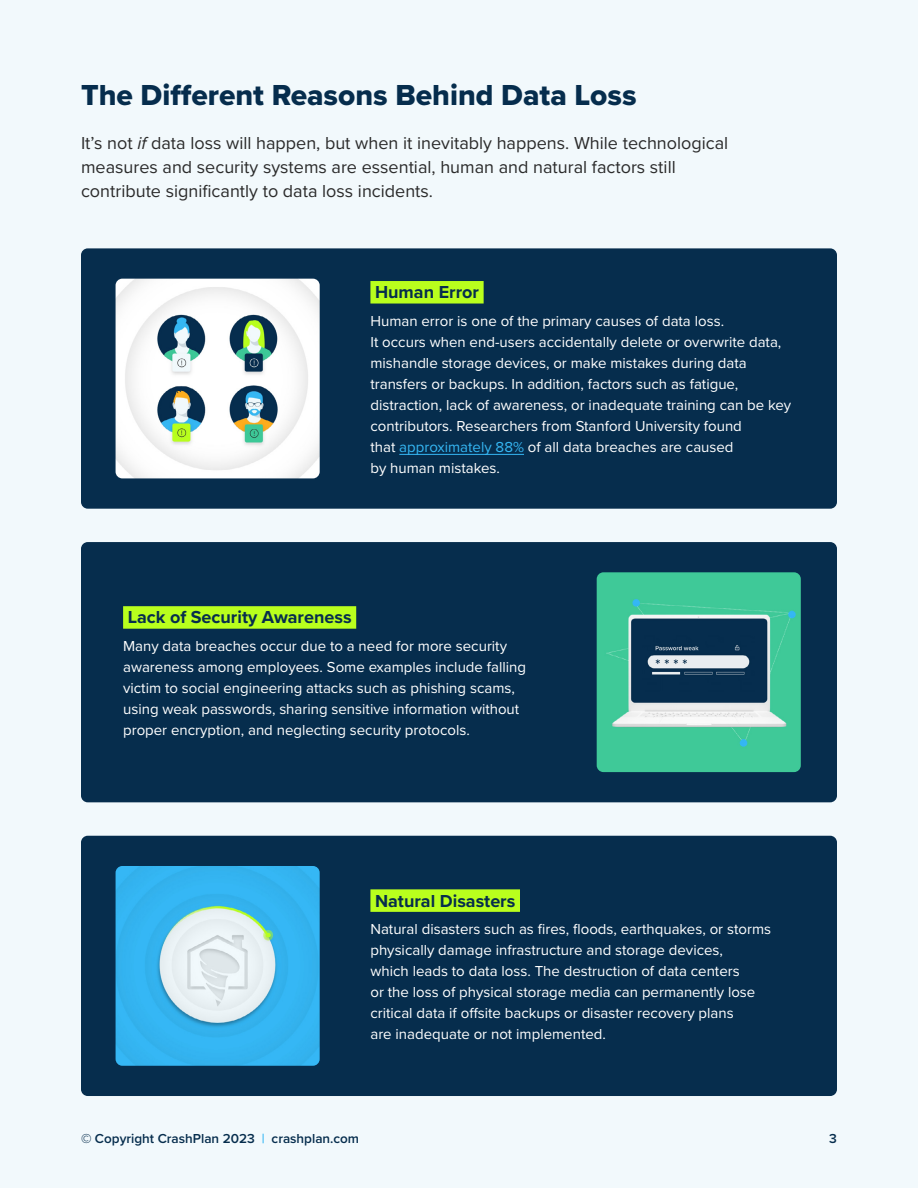
<style>
.page{position:relative;width:918px;height:1188px;background:#f2f9fc}
.page>*{position:absolute;margin:0;border:0;box-sizing:border-box;transform-origin:0 0}
.t1{font:30px "Proxima Nova Extrabld";color:#062d4d}
.t2{font:18px/24px "Proxima Nova";color:#2b2b2b}
.t3{font:700 18px "Proxima Nova";color:#062d4d}
.t4{font:15px/21px "Proxima Nova";color:#fff}
.t5{font:600 13.5px "Proxima Nova";color:#062d4d}
.s1{font-style:italic}
.s2{color:#35b7f4}
</style>
<div class="page">
<div style="left:81px;top:248px;width:756px;height:261px;background:#062d4d;border-radius:7px"></div>
<div style="left:81px;top:542px;width:756px;height:260px;background:#062d4d;border-radius:7px"></div>
<div style="left:81px;top:836px;width:756px;height:260px;background:#062d4d;border-radius:7px"></div>
<div style="left:370px;top:281px;width:114px;height:23px;background:#b9ff1d"></div>
<hr style="left:399px;top:454px;width:125px;height:1px;background:#35b7f4">
<div style="left:123px;top:606px;width:233px;height:23px;background:#b9ff1d"></div>
<div style="left:370px;top:889px;width:150px;height:23px;background:#b9ff1d"></div>
<img style="left:116px;top:279px;width:204px;height:199px">
<img style="left:597px;top:572px;width:204px;height:200px">
<img style="left:116px;top:866px;width:204px;height:200px">
<h1 class="t1" style="left:81px;top:72px;width:557px">The Different Reasons Behind Data Loss</h1>
<p class="t2" style="left:81px;top:130px;width:649px">It’s not <span class="s1">if</span> data loss will happen, but when it inevitably happens. While technological measures and security systems are essential, human and natural factors still contribute significantly to data loss incidents.</p>
<p class="t3" style="left:375px;top:279px;width:105px">Human Error</p>
<p class="t4" style="left:370px;top:310px;width:422px">Human error is one of the primary causes of data loss.<br>It occurs when end-users accidentally delete or overwrite data, mishandle storage devices, or make mistakes during data transfers or backups. In addition, factors such as fatigue, distraction, lack of awareness, or inadequate training can be key contributors. Researchers from Stanford University found<br>that <span class="s2">approximately 88%</span> of all data breaches are caused<br>by human mistakes.</p>
<p class="t3" style="left:128px;top:604px;width:225px">Lack of Security Awareness</p>
<p class="t4" style="left:123px;top:635px;width:404px">Many data breaches occur due to a need for more security awareness among employees. Some examples include falling victim to social engineering attacks such as phishing scams, using weak passwords, sharing sensitive information without proper encryption, and neglecting security protocols.</p>
<p class="t3" style="left:375px;top:887px;width:142px">Natural Disasters</p>
<p class="t4" style="left:370px;top:918px;width:402px">Natural disasters such as fires, floods, earthquakes, or storms physically damage infrastructure and storage devices,<br>which leads to data loss. The destruction of data centers<br>or the loss of physical storage media can permanently lose critical data if offsite backups or disaster recovery plans<br>are inadequate or not implemented.</p>
<p class="t5" style="left:81px;top:1128px;width:280px">© Copyright CrashPlan 2023 <span class="s2">|</span> crashplan.com</p>
<p class="t5" style="left:829px;top:1128px;width:9px">3</p>
</div>
